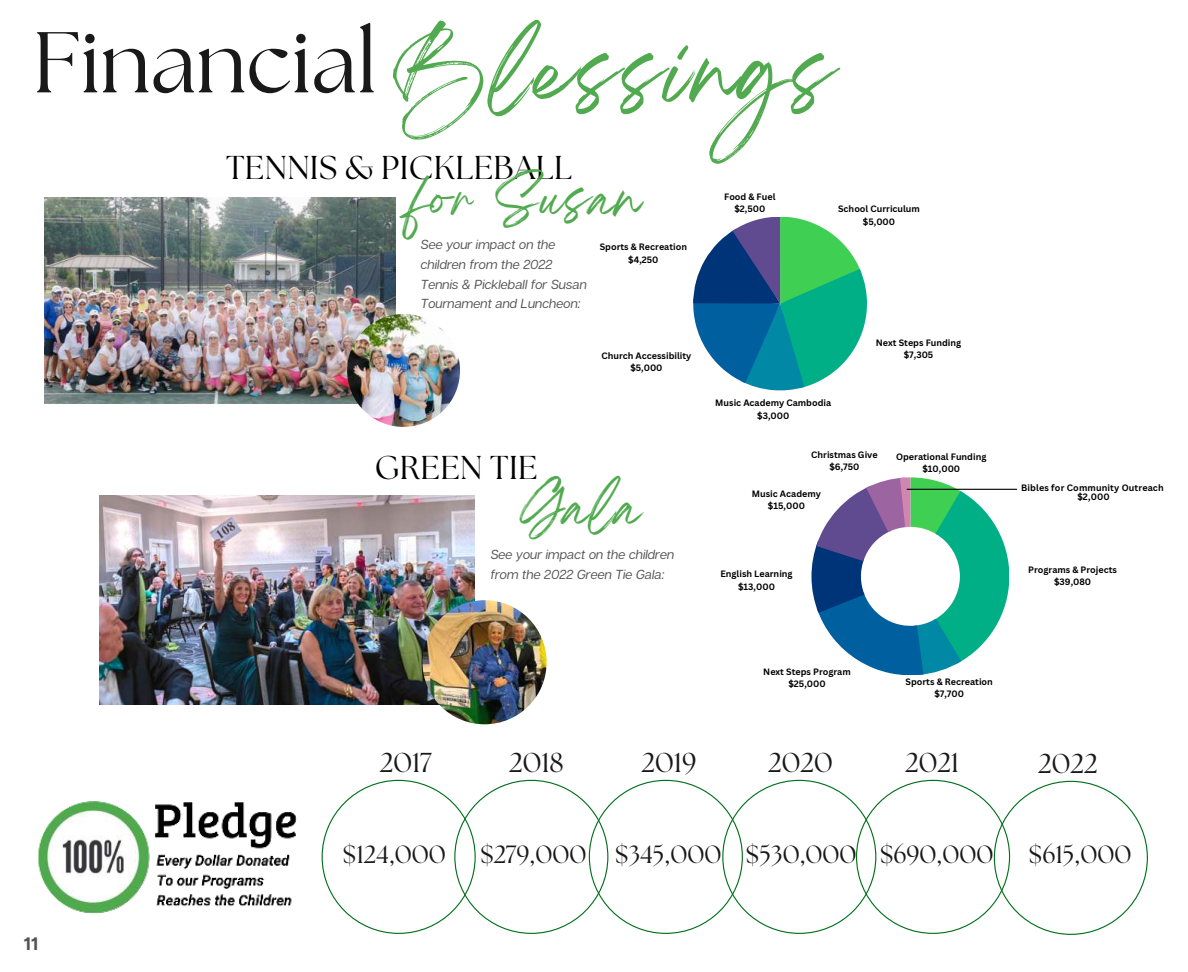
<style>
.page{position:relative;width:1188px;height:972px;background:#fff}
.page>*{position:absolute;margin:0;border:0;box-sizing:border-box;transform-origin:0 0}
.t1{font:86.1px "The Seasons";color:#191919}
.t2{font:46.5px "Breathing";color:#51aa4f}
.t3{font:45px "Breathing";letter-spacing:.045em;color:#51aa4f}
.t4{font:33px "The Seasons";letter-spacing:.015em;color:#000}
.t5{font:27.3px "The Seasons";color:#191919}
.t6{font:24.9px "The Seasons";color:#191919}
.t7{font:700 18px "Articulat CF";color:#545454}
.t8{font:italic 13.05px/19.6px "Articulat CF";color:#545454}
.t9{font:700 9px/12.3px "Canva Sans";color:#000;text-align:center}
</style>
<div class="page">
<svg style="left:693px;top:217px;width:174px;height:173px"></svg>
<svg style="left:812px;top:477px;width:197px;height:198px"></svg>
<hr style="left:907px;top:489px;width:110px;height:1px;background:#000">
<svg style="left:322px;top:780px;width:826px;height:155px"></svg>
<img style="left:38px;top:801px;width:259px;height:112px">
<img style="left:100px;top:496px;width:375px;height:208px">
<img style="left:44px;top:198px;width:351px;height:206px">
<img style="left:347px;top:314px;width:113px;height:113px;border-radius:50%">
<img style="left:423px;top:600px;width:124px;height:124px;border-radius:50%">
<h1 class="t1" style="left:33px;top:6px;width:802px">Financial <sub>Blessings</sub></h1>
<h3 class="t4" style="left:226px;top:145px;width:348px">TENNIS &amp; PICKLEBALL</h3>
<h3 class="t3" style="left:412px;top:185px;width:230px">for Susan</h3>
<p class="t9" style="left:724px;top:190px;width:53px">Food &amp; Fuel $2,500</p>
<p class="t9" style="left:838px;top:203px;width:83px">School Curriculum $5,000</p>
<h3 class="t8" style="left:421px;top:236px;width:168px">See your impact on the children from the 2022<br>Tennis &amp; Pickleball for Susan<br>Tournament and Luncheon:</h3>
<p class="t9" style="left:600px;top:241px;width:89px">Sports &amp; Recreation $4,250</p>
<p class="t9" style="left:601px;top:349px;width:91px">Church Accessibility $5,000</p>
<h3 class="t4" style="left:375px;top:446px;width:164px">GREEN TIE</h3>
<h2 class="t2" style="left:521px;top:493px;width:121px">Gala</h2>
<h3 class="t8" style="left:491px;top:545px;width:185px">See your impact on the children from the 2022 Green Tie Gala:</h3>
<p class="t9" style="left:715px;top:397px;width:117px">Music Academy Cambodia $3,000</p>
<p class="t9" style="left:876px;top:337px;width:87px">Next Steps Funding $7,305</p>
<p class="t9" style="left:811px;top:449px;width:68px">Christmas Give $6,750</p>
<p class="t9" style="left:752px;top:487px;width:71px">Music Academy $15,000</p>
<p class="t9" style="left:896px;top:450px;width:92px">Operational Funding $10,000</p>
<p class="t9" style="left:720px;top:568px;width:74px">English Learning $13,000</p>
<p class="t9" style="left:1021px;top:483px;width:144px;line-height:9px">Bibles for Community Outreach $2,000</p>
<p class="t9" style="left:1028px;top:563px;width:90px">Programs &amp; Projects $39,080</p>
<h3 class="t7" style="left:24px;top:933px;width:16px">11</h3>
<p class="t9" style="left:763px;top:666px;width:89px">Next Steps Program $25,000</p>
<p class="t9" style="left:906px;top:675px;width:89px">Sports &amp; Recreation $7,700</p>
<h3 class="t5" style="left:380px;top:744px;width:53px">2017</h3>
<h3 class="t5" style="left:509px;top:744px;width:56px">2018</h3>
<h3 class="t5" style="left:642px;top:744px;width:56px">2019</h3>
<h3 class="t5" style="left:768px;top:744px;width:66px">2020</h3>
<h3 class="t5" style="left:905px;top:744px;width:56px">2021</h3>
<h3 class="t6" style="left:343px;top:838px;width:104px">$124,000</h3>
<h3 class="t6" style="left:481px;top:838px;width:378px">$279,000 $345,000 $530,000</h3>
<h3 class="t6" style="left:880px;top:838px;width:115px">$690,000</h3>
<h3 class="t5" style="left:1038px;top:745px;width:61px">2022</h3>
<h3 class="t6" style="left:1029px;top:838px;width:104px">$615,000</h3>
</div>
